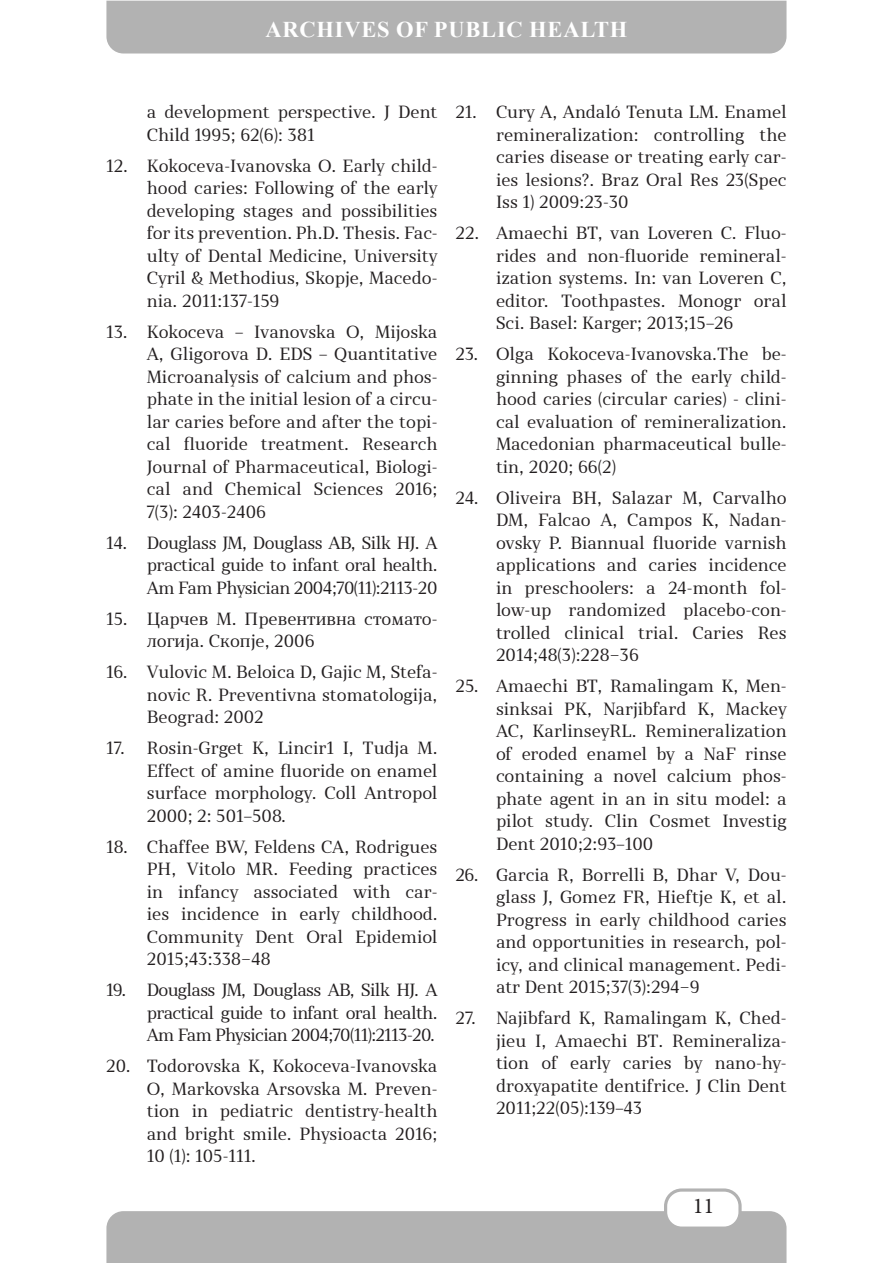
<style>
.page{position:relative;width:893px;height:1263px;background:#fff}
.page>*{position:absolute;margin:0;border:0;box-sizing:border-box;transform-origin:0 0}
.t1{font:700 22.5px "Times New Roman";letter-spacing:.035em;color:#fff}
.t2{font:22.5px "Minion Pro";color:#231f20}
.t3{font:16.5px/22.5px "Skola Serif";color:#231f20;text-align:justify}
</style>
<div class="page">
<div style="left:106px;top:1211px;width:680px;height:52px;background:#b2b2b2"></div>
<div style="left:666px;top:1190px;width:74px;height:38px;background:#fff;border-radius:16px"></div>
<div style="left:664px;top:1188px;width:78px;height:42px;border:3px solid #b2b2b2;border-radius:16px"></div>
<div style="left:106px;top:1px;width:680px;height:53px;background:#b2b2b2"></div>
<p class="t1" style="left:266px;top:13px;width:363px">ARCHIVES OF PUBLIC HEALTH</p>
<p class="t3" style="left:147px;top:101px;width:292px">a development perspective. J Dent<br>Child 1995; 62(6): 381</p>
<p class="t3" style="left:147px;top:154px;width:292px;text-indent:-40px">12. Kokoceva-Ivanovska O. Early child&shy;hood caries: Following of the early developing stages and possibilities for its prevention. Ph.D. Thesis. Fac&shy;ulty of Dental Medicine, University Cyril &amp; Methodius, Skopje, Macedo&shy;nia. 2011:137-159</p>
<p class="t3" style="left:147px;top:320px;width:292px;text-indent:-40px">13. Kokoceva – Ivanovska O, Mijoska A, Gligorova D. EDS – Quantitative Microanalysis of calcium and phos&shy;phate in the initial lesion of a circu&shy;lar caries before and after the topi&shy;cal fluoride treatment. Research Journal of Pharmaceutical, Biologi&shy;cal and Chemical Sciences 2016; 7(3): 2403-2406</p>
<p class="t3" style="left:147px;top:531px;width:292px;text-indent:-40px">14. Douglass JM, Douglass AB, Silk HJ. A practical guide to infant oral health.<br>Am Fam Physician 2004;70(11):2113-20</p>
<p class="t3" style="left:147px;top:607px;width:292px;text-indent:-40px">15. Царчев М. Превентивна стомато&shy;логија. Скопје, 2006</p>
<p class="t3" style="left:147px;top:661px;width:292px;text-indent:-40px">16. Vulovic M. Beloica D, Gajic M, Stefa&shy;novic R. Preventivna stomatologija, Beograd: 2002</p>
<p class="t3" style="left:147px;top:737px;width:292px;text-indent:-40px">17. Rosin-Grget K, Lincir1 I, Tudja M.<br>Effect of amine fluoride on enamel surface morphology. Coll Antropol 2000; 2: 501–508.</p>
<p class="t3" style="left:147px;top:835px;width:292px;text-indent:-40px">18. Chaffee BW, Feldens CA, Rodrigues PH, Vitolo MR. Feeding practices in infancy associated with car&shy;ies incidence in early childhood.<br>Community Dent Oral Epidemiol 2015;43:338−48</p>
<p class="t3" style="left:147px;top:979px;width:292px;text-indent:-40px">19. Douglass JM, Douglass AB, Silk HJ. A practical guide to infant oral health.<br>Am Fam Physician 2004;70(11):2113-20.</p>
<p class="t3" style="left:147px;top:1055px;width:292px;text-indent:-40px">20. Todorovska K, Kokoceva-Ivanovska O, Markovska Arsovska M. Preven&shy;tion in pediatric dentistry-health and bright smile. Physioacta 2016; 10 (1): 105-111.</p>
<p class="t3" style="left:496px;top:101px;width:292px;text-indent:-40px">21. Cury A, Andaló Tenuta LM. Enamel remineralization: controlling the caries disease or treating early car&shy;ies lesions?. Braz Oral Res 23(Spec Iss 1) 2009:23-30</p>
<p class="t3" style="left:496px;top:222px;width:292px;text-indent:-40px">22. Amaechi BT, van Loveren C. Fluo&shy;rides and non-fluoride remineral&shy;ization systems. In: van Loveren C, editor. Toothpastes. Monogr oral Sci. Basel: Karger; 2013;15–26</p>
<p class="t3" style="left:496px;top:343px;width:292px;text-indent:-40px">23. Olga Kokoceva-Ivanovska.The be&shy;ginning phases of the early child&shy;hood caries (circular caries) - clini&shy;cal evaluation of remineralization.<br>Macedonian pharmaceutical bulle&shy;tin, 2020; 66(2)</p>
<p class="t3" style="left:496px;top:486px;width:292px;text-indent:-40px">24. Oliveira BH, Salazar M, Carvalho DM, Falcao A, Campos K, Nadan&shy;ovsky P. Biannual fluoride varnish applications and caries incidence in preschoolers: a 24-month fol&shy;low-up randomized placebo-con&shy;trolled clinical trial. Caries Res 2014;48(3):228−36</p>
<p class="t3" style="left:496px;top:675px;width:292px;text-indent:-40px">25. Amaechi BT, Ramalingam K, Men&shy;sinksai PK, Narjibfard K, Mackey AC, KarlinseyRL. Remineralization of eroded enamel by a NaF rinse containing a novel calcium phos&shy;phate agent in an in situ model: a pilot study. Clin Cosmet Investig Dent 2010;2:93–100</p>
<p class="t3" style="left:496px;top:863px;width:292px;text-indent:-40px">26. Garcia R, Borrelli B, Dhar V, Dou&shy;glass J, Gomez FR, Hieftje K, et al.<br>Progress in early childhood caries and opportunities in research, pol&shy;icy, and clinical management. Pedi&shy;atr Dent 2015;37(3):294−9</p>
<p class="t3" style="left:496px;top:1007px;width:292px;text-indent:-40px">27. Najibfard K, Ramalingam K, Ched&shy;jieu I, Amaechi BT. Remineraliza&shy;tion of early caries by nano-hy&shy;droxyapatite dentifrice. J Clin Dent 2011;22(05):139–43</p>
<h1 class="t2" style="left:693px;top:1191px;width:23px">11</h1>
</div>
